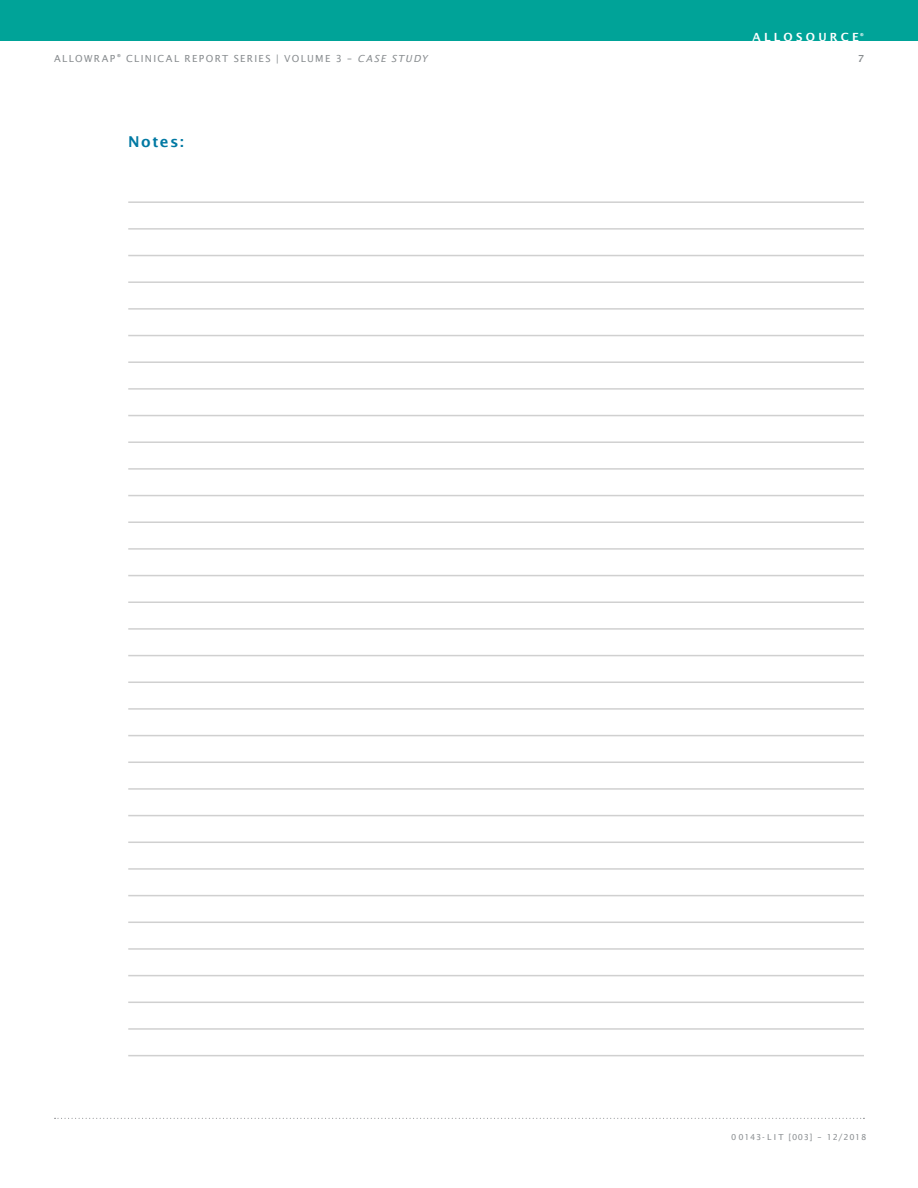
<style>
.page{position:relative;width:918px;height:1188px;background:#fff}
.page>*{position:absolute;margin:0;border:0;box-sizing:border-box;transform-origin:0 0}
.t1{font:600 15px "Lucida Sans";letter-spacing:.1em;color:#0079a3}
.t2{font:600 11.25px "Lucida Sans";letter-spacing:.29em;color:#fff}
.t3{font:9.75px "Lucida Sans";letter-spacing:.14em;color:#898d90}
.t4{font:600 9.75px "Lucida Sans";color:#898d90}
.t5{font:8.25px "Lucida Sans";letter-spacing:.09em;color:#898d90}
.s1{font-style:italic}
</style>
<div class="page">
<svg style="left:55px;top:1118px;width:809px;height:1px"></svg>
<div style="left:0;top:0;width:918px;height:41px;background:#00a398"></div>
<hr style="left:128px;top:228px;width:736px;height:2px;background:#d0d0d0">
<hr style="left:128px;top:201px;width:736px;height:2px;background:#d0d0d0">
<hr style="left:128px;top:255px;width:736px;height:1px;background:#d0d0d0">
<hr style="left:128px;top:281px;width:736px;height:2px;background:#d0d0d0">
<hr style="left:128px;top:308px;width:736px;height:2px;background:#d0d0d0">
<hr style="left:128px;top:335px;width:736px;height:1px;background:#d0d0d0">
<hr style="left:128px;top:361px;width:736px;height:2px;background:#d0d0d0">
<hr style="left:128px;top:388px;width:736px;height:2px;background:#d0d0d0">
<hr style="left:128px;top:415px;width:736px;height:1px;background:#d0d0d0">
<hr style="left:128px;top:441px;width:736px;height:2px;background:#d0d0d0">
<hr style="left:128px;top:468px;width:736px;height:2px;background:#d0d0d0">
<hr style="left:128px;top:495px;width:736px;height:1px;background:#d0d0d0">
<hr style="left:128px;top:521px;width:736px;height:2px;background:#d0d0d0">
<hr style="left:128px;top:548px;width:736px;height:2px;background:#d0d0d0">
<hr style="left:128px;top:575px;width:736px;height:1px;background:#d0d0d0">
<hr style="left:128px;top:601px;width:736px;height:2px;background:#d0d0d0">
<hr style="left:128px;top:628px;width:736px;height:2px;background:#d0d0d0">
<hr style="left:128px;top:655px;width:736px;height:1px;background:#d0d0d0">
<hr style="left:128px;top:682px;width:736px;height:1px;background:#d0d0d0">
<hr style="left:128px;top:708px;width:736px;height:2px;background:#d0d0d0">
<hr style="left:128px;top:895px;width:736px;height:1px;background:#d0d0d0">
<hr style="left:128px;top:735px;width:736px;height:1px;background:#d0d0d0">
<hr style="left:128px;top:922px;width:736px;height:1px;background:#d0d0d0">
<hr style="left:128px;top:762px;width:736px;height:1px;background:#d0d0d0">
<hr style="left:128px;top:948px;width:736px;height:2px;background:#d0d0d0">
<hr style="left:128px;top:788px;width:736px;height:2px;background:#d0d0d0">
<hr style="left:128px;top:975px;width:736px;height:1px;background:#d0d0d0">
<hr style="left:128px;top:815px;width:736px;height:1px;background:#d0d0d0">
<hr style="left:128px;top:1002px;width:736px;height:1px;background:#d0d0d0">
<hr style="left:128px;top:842px;width:736px;height:1px;background:#d0d0d0">
<hr style="left:128px;top:1028px;width:736px;height:2px;background:#d0d0d0">
<hr style="left:128px;top:868px;width:736px;height:2px;background:#d0d0d0">
<hr style="left:128px;top:1055px;width:736px;height:1px;background:#d0d0d0">
<p class="t2" style="left:752px;top:31px;width:113px">ALLOSOURCE<sup>®</sup></p>
<p class="t3" style="left:54px;top:52px;width:375px">ALLOWRAP<sup>®</sup> CLINICAL REPORT SERIES | VOLUME 3 – <span class="s1">CASE STUDY</span></p>
<p class="t4" style="left:858px;top:52px;width:8px">7</p>
<h1 class="t1" style="left:128px;top:133px;width:57px">Notes:</h1>
<p class="t5" style="left:731px;top:1133px;width:137px">0 0143- L I T [003] – 12/2018</p>
</div>
